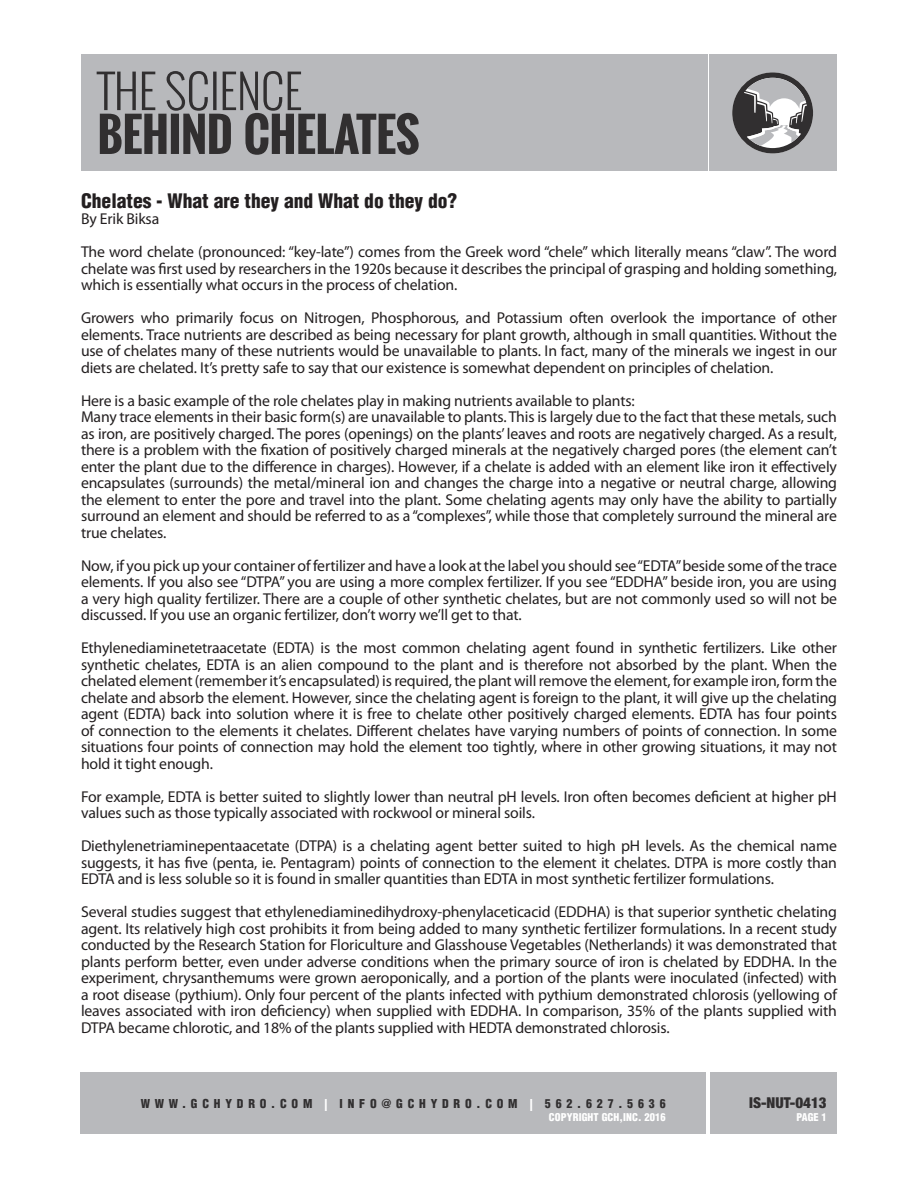
<style>
.page{position:relative;width:918px;height:1188px;background:#fff}
.page>*{position:absolute;margin:0;border:0;box-sizing:border-box;transform-origin:0 0}
.Header_-_main{font:900 condensed 19.5px "Helvetica";color:#231f20}
.main_text{font:15.75px/16.5px "Myriad Pro";letter-spacing:-.01em;color:#231f20;text-align:justify}
.Paragraph_Style_2{font:900 condensed 15px "Helvetica Neue";color:#312f30}
.t1{font:900 condensed 12px "Helvetica";letter-spacing:.4em;color:#312f30}
.Paragraph_Style_2-2{font:900 condensed 10.5px "Helvetica";letter-spacing:.01em;color:#fff}
.s1{color:#fff}
</style>
<div class="page">
<div style="left:81px;top:55px;width:627px;height:116px;background:#b8b9bc"></div>
<div style="left:710px;top:55px;width:127px;height:116px;background:#b8b9bc"></div>
<svg style="left:732px;top:72px;width:81px;height:81px"></svg>
<svg style="left:97px;top:71px;width:322px;height:84px"></svg>
<div style="left:710px;top:1073px;width:127px;height:61px;background:#b8b9bc"></div>
<div style="left:80px;top:1073px;width:625px;height:61px;background:#b8b9bc"></div>
<p class="Header_-_main" style="left:81px;top:188px;width:378px">Chelates - What are they and What do they do?</p>
<p class="main_text" style="left:81px;top:211px;width:80px">By Erik Biksa</p>
<p class="main_text" style="left:81px;top:244px;width:758px">The word chelate (pronounced: “key-late”) comes from the Greek word “chele” which literally means “claw”. The word chelate was first used by researchers in the 1920s because it describes the principal of grasping and holding something, which is essentially what occurs in the process of chelation.</p>
<p class="main_text" style="left:81px;top:310px;width:758px">Growers who primarily focus on Nitrogen, Phosphorous, and Potassium often overlook the importance of other elements. Trace nutrients are described as being necessary for plant growth, although in small quantities. Without the use of chelates many of these nutrients would be unavailable to plants. In fact, many of the minerals we ingest in our diets are chelated. It’s pretty safe to say that our existence is somewhat dependent on principles of chelation.</p>
<p class="main_text" style="left:81px;top:393px;width:555px">Here is a basic example of the role chelates play in making nutrients available to plants:</p>
<p class="main_text" style="left:81px;top:409px;width:758px">Many trace elements in their basic form(s) are unavailable to plants. This is largely due to the fact that these metals, such as iron, are positively charged. The pores (openings) on the plants’ leaves and roots are negatively charged. As a result, there is a problem with the fixation of positively charged minerals at the negatively charged pores (the element can’t enter the plant due to the difference in charges). However, if a chelate is added with an element like iron it effectively encapsulates (surrounds) the metal/mineral ion and changes the charge into a negative or neutral charge, allowing the element to enter the pore and travel into the plant. Some chelating agents may only have the ability to partially surround an element and should be referred to as a “complexes”, while those that completely surround the mineral are true chelates.</p>
<p class="main_text" style="left:81px;top:558px;width:758px">Now, if you pick up your container of fertilizer and have a look at the label you should see “EDTA” beside some of the trace elements. If you also see “DTPA” you are using a more complex fertilizer. If you see “EDDHA” beside iron, you are using a very high quality fertilizer. There are a couple of other synthetic chelates, but are not commonly used so will not be discussed. If you use an organic fertilizer, don’t worry we’ll get to that.</p>
<p class="main_text" style="left:81px;top:640px;width:758px">Ethylenediaminetetraacetate (EDTA) is the most common chelating agent found in synthetic fertilizers. Like other synthetic chelates, EDTA is an alien compound to the plant and is therefore not absorbed by the plant. When the chelated element (remember it’s encapsulated) is required, the plant will remove the element, for example iron, form the chelate and absorb the element. However, since the chelating agent is foreign to the plant, it will give up the chelating agent (EDTA) back into solution where it is free to chelate other positively charged elements. EDTA has four points of connection to the elements it chelates. Different chelates have varying numbers of points of connection. In some situations four points of connection may hold the element too tightly, where in other growing situations, it may not hold it tight enough.</p>
<p class="main_text" style="left:81px;top:789px;width:757px">For example, EDTA is better suited to slightly lower than neutral pH levels. Iron often becomes deficient at higher pH values such as those typically associated with rockwool or mineral soils.</p>
<p class="main_text" style="left:81px;top:838px;width:758px">Diethylenetriaminepentaacetate (DTPA) is a chelating agent better suited to high pH levels. As the chemical name suggests, it has five (penta, ie. Pentagram) points of connection to the element it chelates. DTPA is more costly than EDTA and is less soluble so it is found in smaller quantities than EDTA in most synthetic fertilizer formulations.</p>
<p class="main_text" style="left:81px;top:904px;width:758px">Several studies suggest that ethylenediaminedihydroxy-phenylaceticacid (EDDHA) is that superior synthetic chelating agent. Its relatively high cost prohibits it from being added to many synthetic fertilizer formulations. In a recent study conducted by the Research Station for Floriculture and Glasshouse Vegetables (Netherlands) it was demonstrated that plants perform better, even under adverse conditions when the primary source of iron is chelated by EDDHA. In the experiment, chrysanthemums were grown aeroponically, and a portion of the plants were inoculated (infected) with a root disease (pythium). Only four percent of the plants infected with pythium demonstrated chlorosis (yellowing of leaves associated with iron deficiency) when supplied with EDDHA. In comparison, 35% of the plants supplied with DTPA became chlorotic, and 18% of the plants supplied with HEDTA demonstrated chlorosis.</p>
<p class="t1" style="left:141px;top:1096px;width:526px">WWW.GCHYDRO.COM <span class="s1">|</span> INFO@GCHYDRO.COM <span class="s1">|</span> 562.627.5636</p>
<p class="Paragraph_Style_2-2" style="left:549px;top:1111px;width:118px">COPYRIGHT GCH,INC. 2016</p>
<p class="Paragraph_Style_2" style="left:749px;top:1093px;width:79px">IS-NUT-0413</p>
<p class="Paragraph_Style_2-2" style="left:796px;top:1111px;width:32px">PAGE 1</p>
</div>
